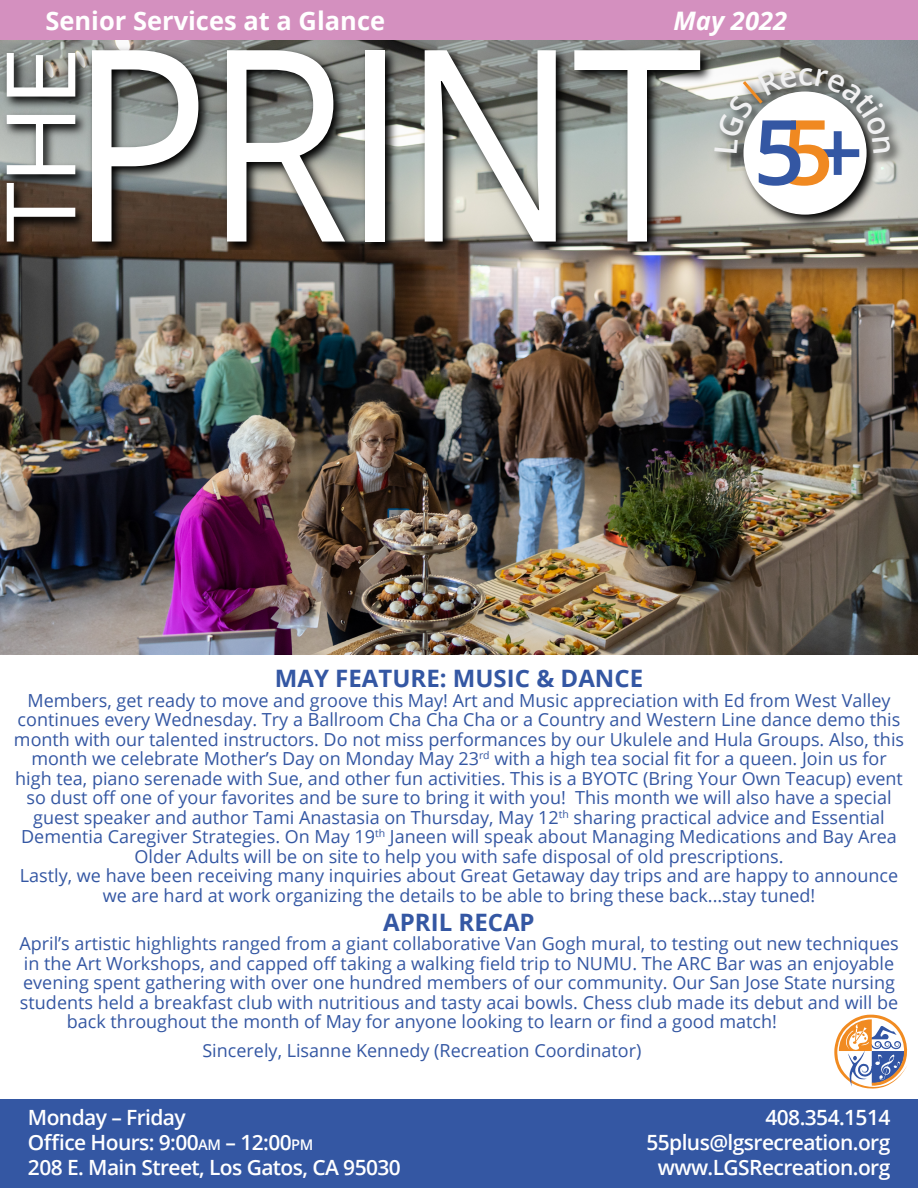
<style>
.page{position:relative;width:918px;height:1188px;background:#fff}
.page>*{position:absolute;margin:0;border:0;box-sizing:border-box;transform-origin:0 0}
.t1{font:700 25.5px "Open Sans";color:#fff}
.t2{font:italic 700 25.5px "Open Sans";color:#fff}
.t3{font:700 24px "Open Sans";color:#3457a3}
.t4{font:600 21px/25.2px "Open Sans";letter-spacing:-.03em;color:#fff}
.t5{font:18px/19.5px "Open Sans";color:#3457a3;text-align:center}
.s1{font-size:14.7px}
</style>
<div class="page">
<div style="left:0;top:0;width:918px;height:41px;background:#d490bf"></div>
<img style="left:0;top:41px;width:918px;height:614px">
<div style="left:0;top:1099px;width:918px;height:89px;background:#3457a3"></div>
<svg style="left:834px;top:1015px;width:74px;height:74px"></svg>
<img style="left:1px;top:44px;width:916px;height:206px">
<svg style="left:7px;top:183px;width:68px;height:59px"></svg>
<svg style="left:7px;top:115px;width:68px;height:59px"></svg>
<svg style="left:7px;top:53px;width:68px;height:44px"></svg>
<svg style="left:92px;top:50px;width:106px;height:192px"></svg>
<svg style="left:227px;top:50px;width:118px;height:192px"></svg>
<div style="left:366px;top:50px;width:19px;height:192px;background:#fff"></div>
<svg style="left:425px;top:50px;width:131px;height:192px"></svg>
<svg style="left:574px;top:50px;width:126px;height:192px"></svg>
<div style="left:744px;top:92px;width:123px;height:123px;background:#fff;border-radius:50%"></div>
<svg style="left:715px;top:68px;width:176px;height:118px"></svg>
<h1 class="t1" style="left:45px;top:3px;width:341px">Senior Services at a Glance</h1>
<h1 class="t2" style="left:674px;top:3px;width:115px">May 2022</h1>
<h2 class="t3" style="left:275px;top:662px;width:370px">MAY FEATURE: MUSIC &amp; DANCE</h2>
<p class="t5" style="left:14px;top:690px;width:892px">Members, get ready to move and groove this May! Art and Music appreciation with Ed from West Valley continues every Wednesday. Try a Ballroom Cha Cha Cha or a Country and Western Line dance demo this month with our talented instructors. Do not miss performances by our Ukulele and Hula Groups. Also, this month we celebrate Mother’s Day on Monday May 23<sup>rd</sup> with a high tea social fit for a queen. Join us for high tea, piano serenade with Sue, and other fun activities. This is a BYOTC (Bring Your Own Teacup) event so dust off one of your favorites and be sure to bring it with you! This month we will also have a special guest speaker and author Tami Anastasia on Thursday, May 12<sup>th</sup> sharing practical advice and Essential Dementia Caregiver Strategies. On May 19<sup>th</sup> Janeen will speak about Managing Medications and Bay Area Older Adults will be on site to help you with safe disposal of old prescriptions.<br>Lastly, we have been receiving many inquiries about Great Getaway day trips and are happy to announce we are hard at work organizing the details to be able to bring these back...stay tuned!</p>
<h2 class="t3" style="left:383px;top:905px;width:153px">APRIL RECAP</h2>
<p class="t5" style="left:19px;top:933px;width:881px">April’s artistic highlights ranged from a giant collaborative Van Gogh mural, to testing out new techniques</p>
<p class="t5" style="left:24px;top:953px;width:872px">in the Art Workshops, and capped off taking a walking field trip to NUMU. The ARC Bar was an enjoyable</p>
<p class="t5" style="left:23px;top:972px;width:873px">evening spent gathering with over one hundred members of our community. Our San Jose State nursing</p>
<p class="t5" style="left:20px;top:992px;width:880px">students held a breakfast club with nutritious and tasty acai bowls. Chess club made its debut and will be</p>
<p class="t5" style="left:67px;top:1011px;width:712px">back throughout the month of May for anyone looking to learn or find a good match!</p>
<p class="t5" style="left:202px;top:1040px;width:440px">Sincerely, Lisanne Kennedy (Recreation Coordinator)</p>
<p class="t4" style="left:28px;top:1104px;width:374px">Monday – Friday<br>Office Hours: 9:00<span class="s1">AM</span> – 12:00<span class="s1">PM<br></span>208 E. Main Street, Los Gatos, CA 95030</p>
<p class="t4" style="left:646px;top:1104px;width:246px;text-align:right">408.354.1514<br>55plus@lgsrecreation.org www.LGSRecreation.org</p>
</div>
